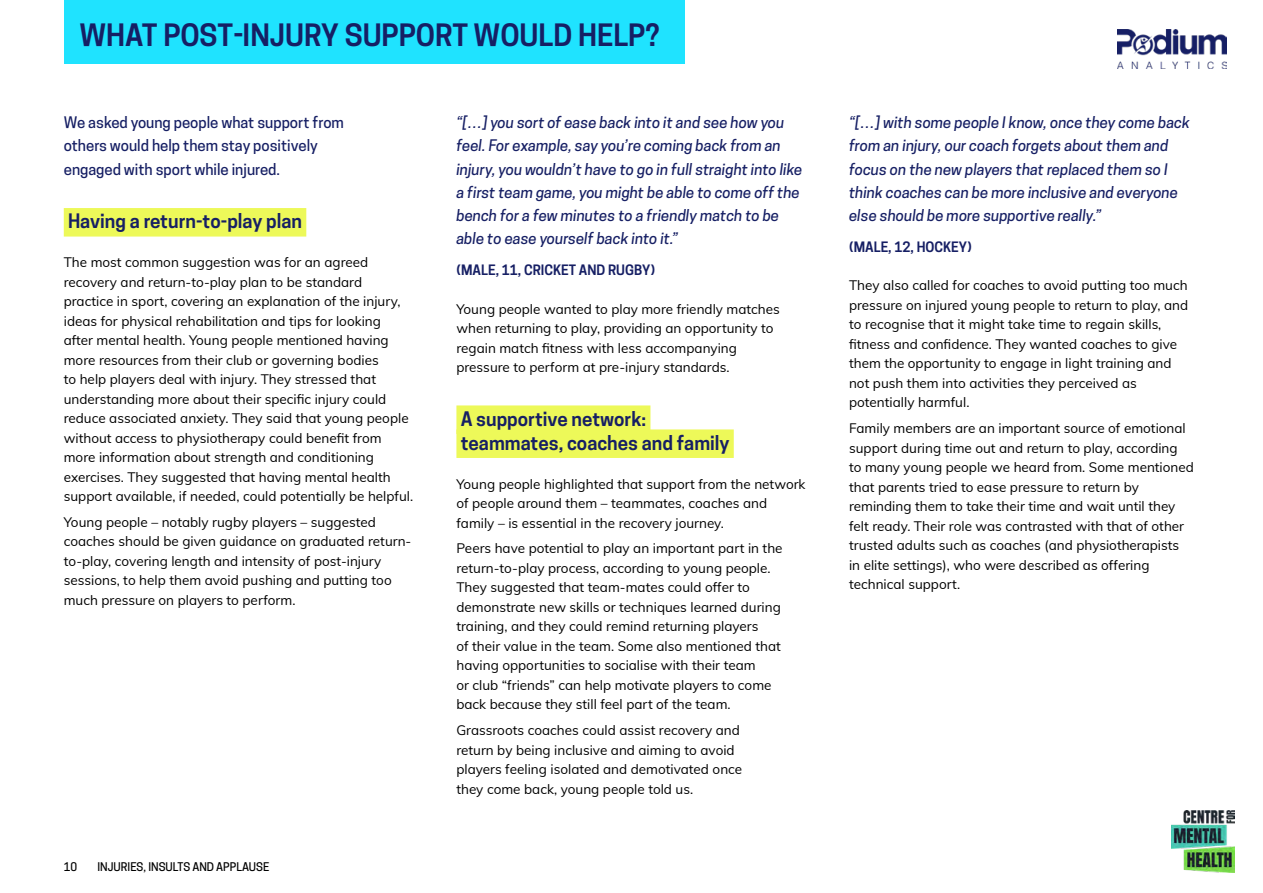
<style>
.page{position:relative;width:1263px;height:893px;background:#fff}
.page>*{position:absolute;margin:0;border:0;box-sizing:border-box;transform-origin:0 0}
.t1{font:600 28.95px "Cooper Hewitt";color:#161f64}
.t2{font:600 18.75px/24px "Cooper Hewitt";color:#161f64}
.t3{font:italic 500 15px/23.2px "Cooper Hewitt";color:#161f64}
.t4{font:500 15px/23.2px "Cooper Hewitt";color:#161f64}
.t5{font:13.5px/19.5px "Mulish";color:#000}
.t6{font:600 13.5px "Cooper Hewitt";color:#161f64}
.t7{font:500 11.25px "Cooper Hewitt";color:#000}
</style>
<div class="page">
<div style="left:64px;top:0;width:621px;height:63px;background:#1fe3ff"></div>
<div style="left:64px;top:208px;width:242px;height:29px;background:#edf959"></div>
<div style="left:456px;top:405px;width:194px;height:29px;background:#edf959"></div>
<div style="left:456px;top:429px;width:278px;height:29px;background:#edf959"></div>
<img style="left:1117px;top:30px;width:109px;height:39px">
<img style="left:1171px;top:810px;width:63px;height:62px">
<h1 class="t1" style="left:79px;top:18px;width:582px">WHAT POST-INJURY SUPPORT WOULD HELP?</h1>
<p class="t4" style="left:64px;top:111px;width:282px">We asked young people what support from others would help them stay positively engaged with sport while injured.</p>
<h2 class="t2" style="left:68px;top:209px;width:236px">Having a return-to-play plan</h2>
<p class="t5" style="left:64px;top:252px;width:351px">The most common suggestion was for an agreed recovery and return-to-play plan to be standard practice in sport, covering an explanation of the injury, ideas for physical rehabilitation and tips for looking after mental health. Young people mentioned having more resources from their club or governing bodies<br>to help players deal with injury. They stressed that understanding more about their specific injury could reduce associated anxiety. They said that young people without access to physiotherapy could benefit from more information about strength and conditioning exercises. They suggested that having mental health support available, if needed, could potentially be helpful.</p>
<p class="t5" style="left:64px;top:512px;width:349px">Young people – notably rugby players – suggested coaches should be given guidance on graduated return&shy;to-play, covering length and intensity of post-injury sessions, to help them avoid pushing and putting too much pressure on players to perform.</p>
<p class="t7" style="left:64px;top:860px;width:15px">10</p>
<p class="t7" style="left:98px;top:860px;width:173px">INJURIES, INSULTS AND APPLAUSE</p>
<p class="t3" style="left:456px;top:111px;width:347px">“[…] you sort of ease back into it and see how you feel. For example, say you’re coming back from an injury, you wouldn’t have to go in full straight into like a first team game, you might be able to come off the bench for a few minutes to a friendly match to be able to ease yourself back into it.”</p>
<p class="t6" style="left:456px;top:262px;width:200px">(MALE, 11, CRICKET AND RUGBY)</p>
<p class="t5" style="left:456px;top:298px;width:325px">Young people wanted to play more friendly matches when returning to play, providing an opportunity to regain match fitness with less accompanying pressure to perform at pre-injury standards.</p>
<h2 class="t2" style="left:461px;top:407px;width:270px">A supportive network: teammates, coaches and family</h2>
<p class="t5" style="left:456px;top:473px;width:351px">Young people highlighted that support from the network of people around them – teammates, coaches and family – is essential in the recovery journey.</p>
<p class="t5" style="left:456px;top:538px;width:328px">Peers have potential to play an important part in the return-to-play process, according to young people.<br>They suggested that team-mates could offer to demonstrate new skills or techniques learned during training, and they could remind returning players<br>of their value in the team. Some also mentioned that having opportunities to socialise with their team<br>or club “friends” can help motivate players to come back because they still feel part of the team.</p>
<p class="t5" style="left:456px;top:720px;width:287px">Grassroots coaches could assist recovery and return by being inclusive and aiming to avoid players feeling isolated and demotivated once they come back, young people told us.</p>
<p class="t3" style="left:849px;top:111px;width:342px">“[…] with some people I know, once they come back from an injury, our coach forgets about them and focus on the new players that replaced them so I think coaches can be more inclusive and everyone else should be more supportive really.”</p>
<p class="t6" style="left:849px;top:239px;width:124px">(MALE, 12, HOCKEY)</p>
<p class="t5" style="left:849px;top:275px;width:341px">They also called for coaches to avoid putting too much pressure on injured young people to return to play, and to recognise that it might take time to regain skills, fitness and confidence. They wanted coaches to give them the opportunity to engage in light training and not push them into activities they perceived as potentially harmful.</p>
<p class="t5" style="left:849px;top:418px;width:346px">Family members are an important source of emotional support during time out and return to play, according<br>to many young people we heard from. Some mentioned that parents tried to ease pressure to return by reminding them to take their time and wait until they felt ready. Their role was contrasted with that of other trusted adults such as coaches (and physiotherapists<br>in elite settings), who were described as offering technical support.</p>
</div>
